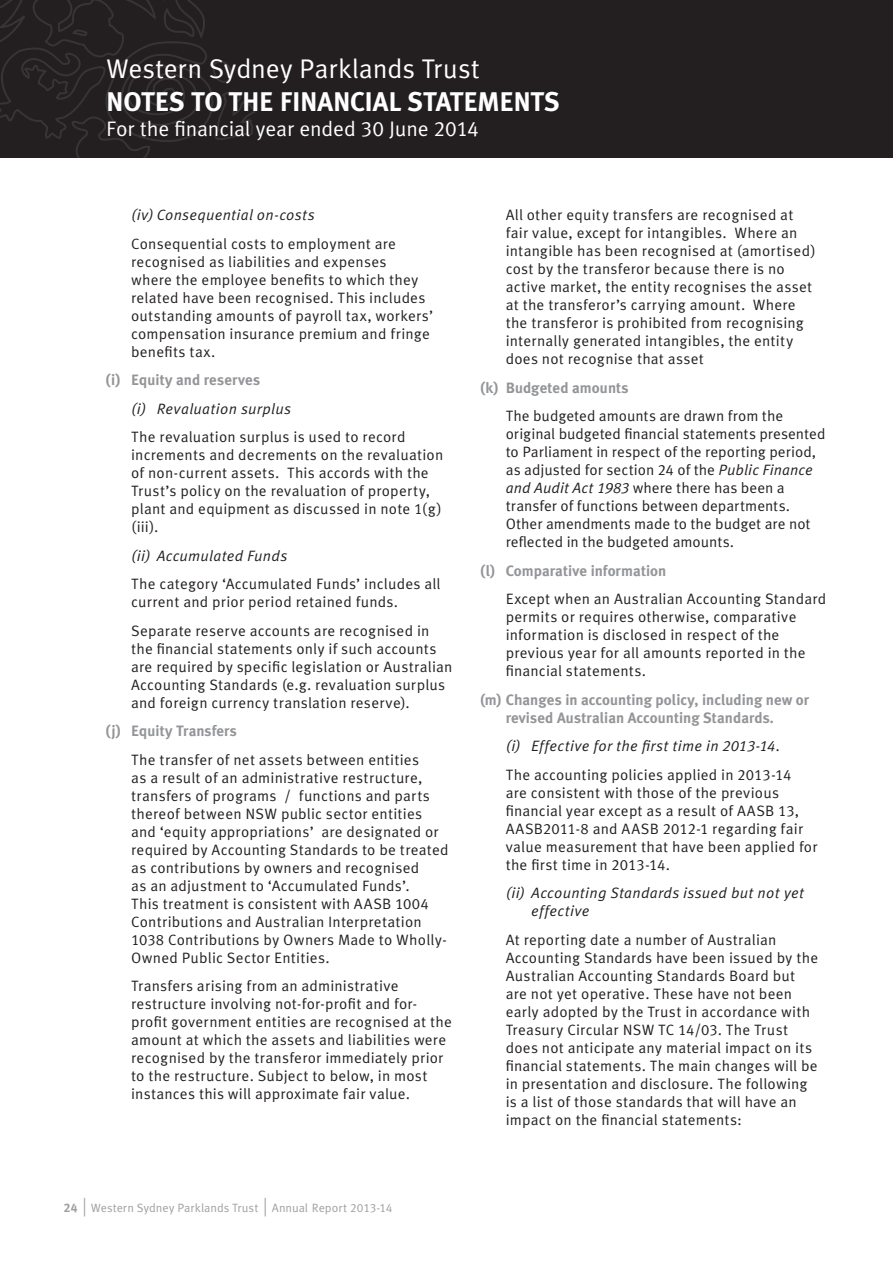
<style>
.page{position:relative;width:893px;height:1263px;background:#fff}
.page>*{position:absolute;margin:0;border:0;box-sizing:border-box;transform-origin:0 0}
.financial_banner_hea{font:700 27px "Meta Korrespondenz";letter-spacing:-.015em;color:#fff}
.financial_banner_hea-2{font:27px "Meta Korrespondenz";letter-spacing:-.01em;color:#fff}
.financial_banner_hea-3{font:21px "Meta Korrespondenz";letter-spacing:-.015em;color:#fff}
.Financials___indent{font:15px/18px "Meta Korrespondenz";letter-spacing:.01em;color:#231f20}
.Financials_bold_grey{font:700 15px/18px "Meta Korrespondenz";letter-spacing:.005em;color:#939598}
.Financials___indent-2{font:italic 15px/18px "Meta Korrespondenz";letter-spacing:.015em;color:#231f20}
.t1{font:12px "Meta Korrespondenz";letter-spacing:-.005em;color:#9d9fa2}
.s1{font-weight:700;font-size:12.3px}
.s2{font-weight:700;font-size:24px}
.s3{font-style:italic}
</style>
<div class="page">
<div style="left:0;top:0;width:893px;height:157px;background:#231f20"></div>
<svg style="left:0;top:0;width:256px;height:158px"></svg>
<p class="financial_banner_hea-2" style="left:106px;top:53px;width:375px">Western Sydney Parklands Trust</p>
<p class="financial_banner_hea" style="left:106px;top:86px;width:455px">NOTES TO THE FINANCIAL STATEMENTS</p>
<p class="financial_banner_hea-3" style="left:106px;top:117px;width:374px">For the financial year ended 30 June 2014</p>
<p class="Financials___indent-2" style="left:131px;top:206px;width:185px">(iv) Consequential on-costs</p>
<p class="Financials___indent" style="left:131px;top:234px;width:304px">Consequential costs to employment are recognised as liabilities and expenses<br>where the employee benefits to which they related have been recognised. This includes outstanding amounts of payroll tax, workers’ compensation insurance premium and fringe benefits tax.</p>
<p class="Financials_bold_grey" style="left:106px;top:371px;width:156px">(i) Equity and reserves</p>
<p class="Financials___indent-2" style="left:131px;top:399px;width:162px">(i) Revaluation surplus</p>
<p class="Financials___indent" style="left:131px;top:428px;width:314px">The revaluation surplus is used to record increments and decrements on the revaluation of non-current assets. This accords with the Trust’s policy on the revaluation of property, plant and equipment as discussed in note 1(g) (iii).</p>
<p class="Financials___indent-2" style="left:131px;top:546px;width:158px">(ii) Accumulated Funds</p>
<p class="Financials___indent" style="left:131px;top:575px;width:311px">The category ‘Accumulated Funds’ includes all current and prior period retained funds.</p>
<p class="Financials___indent" style="left:131px;top:621px;width:323px">Separate reserve accounts are recognised in the financial statements only if such accounts are required by specific legislation or Australian Accounting Standards (e.g. revaluation surplus and foreign currency translation reserve).</p>
<p class="Financials_bold_grey" style="left:106px;top:722px;width:133px">(j) Equity Transfers</p>
<p class="Financials___indent" style="left:131px;top:750px;width:319px">The transfer of net assets between entities<br>as a result of an administrative restructure, transfers of programs / functions and parts thereof between NSW public sector entities and ‘equity appropriations’ are designated or required by Accounting Standards to be treated as contributions by owners and recognised<br>as an adjustment to ‘Accumulated Funds’.<br>This treatment is consistent with AASB 1004<br>Contributions and Australian Interpretation 1038 Contributions by Owners Made to Wholly-Owned Public Sector Entities.</p>
<p class="Financials___indent" style="left:131px;top:977px;width:322px">Transfers arising from an administrative restructure involving not-for-profit and for&shy;profit government entities are recognised at the amount at which the assets and liabilities were recognised by the transferor immediately prior to the restructure. Subject to below, in most instances this will approximate fair value.</p>
<p class="t1" style="left:64px;top:1201px;width:330px"><span class="s1">24</span> <span class="s2">|</span> Western Sydney Parklands Trust <span class="s2">|</span> Annual Report 2013-14</p>
<p class="Financials___indent" style="left:506px;top:206px;width:312px">All other equity transfers are recognised at fair value, except for intangibles. Where an intangible has been recognised at (amortised) cost by the transferor because there is no active market, the entity recognises the asset at the transferor’s carrying amount. Where the transferor is prohibited from recognising internally generated intangibles, the entity does not recognise that asset</p>
<p class="Financials_bold_grey" style="left:480px;top:378px;width:150px">(k) Budgeted amounts</p>
<p class="Financials___indent" style="left:506px;top:407px;width:321px">The budgeted amounts are drawn from the original budgeted financial statements presented to Parliament in respect of the reporting period, as adjusted for section 24 of the <span class="s3">Public Finance and Audit Act 1983</span> where there has been a transfer of functions between departments.<br>Other amendments made to the budget are not reflected in the budgeted amounts.</p>
<p class="Financials_bold_grey" style="left:480px;top:561px;width:188px">(l) Comparative information</p>
<p class="Financials___indent" style="left:506px;top:590px;width:322px">Except when an Australian Accounting Standard permits or requires otherwise, comparative information is disclosed in respect of the previous year for all amounts reported in the financial statements.</p>
<p class="Financials_bold_grey" style="left:506px;top:690px;width:305px;text-indent:-26px">(m) Changes in accounting policy, including new or revised Australian Accounting Standards.</p>
<p class="Financials___indent-2" style="left:506px;top:737px;width:276px">(i) Effective for the first time in 2013-14.</p>
<p class="Financials___indent" style="left:506px;top:765px;width:314px">The accounting policies applied in 2013-14<br>are consistent with those of the previous financial year except as a result of AASB 13, AASB2011-8 and AASB 2012-1 regarding fair value measurement that have been applied for the first time in 2013-14.</p>
<p class="Financials___indent-2" style="left:531px;top:884px;width:275px;text-indent:-26px">(ii) Accounting Standards issued but not yet effective</p>
<p class="Financials___indent" style="left:506px;top:930px;width:314px">At reporting date a number of Australian Accounting Standards have been issued by the Australian Accounting Standards Board but are not yet operative. These have not been early adopted by the Trust in accordance with Treasury Circular NSW TC 14/03. The Trust does not anticipate any material impact on its financial statements. The main changes will be in presentation and disclosure. The following is a list of those standards that will have an impact on the financial statements:</p>
</div>
